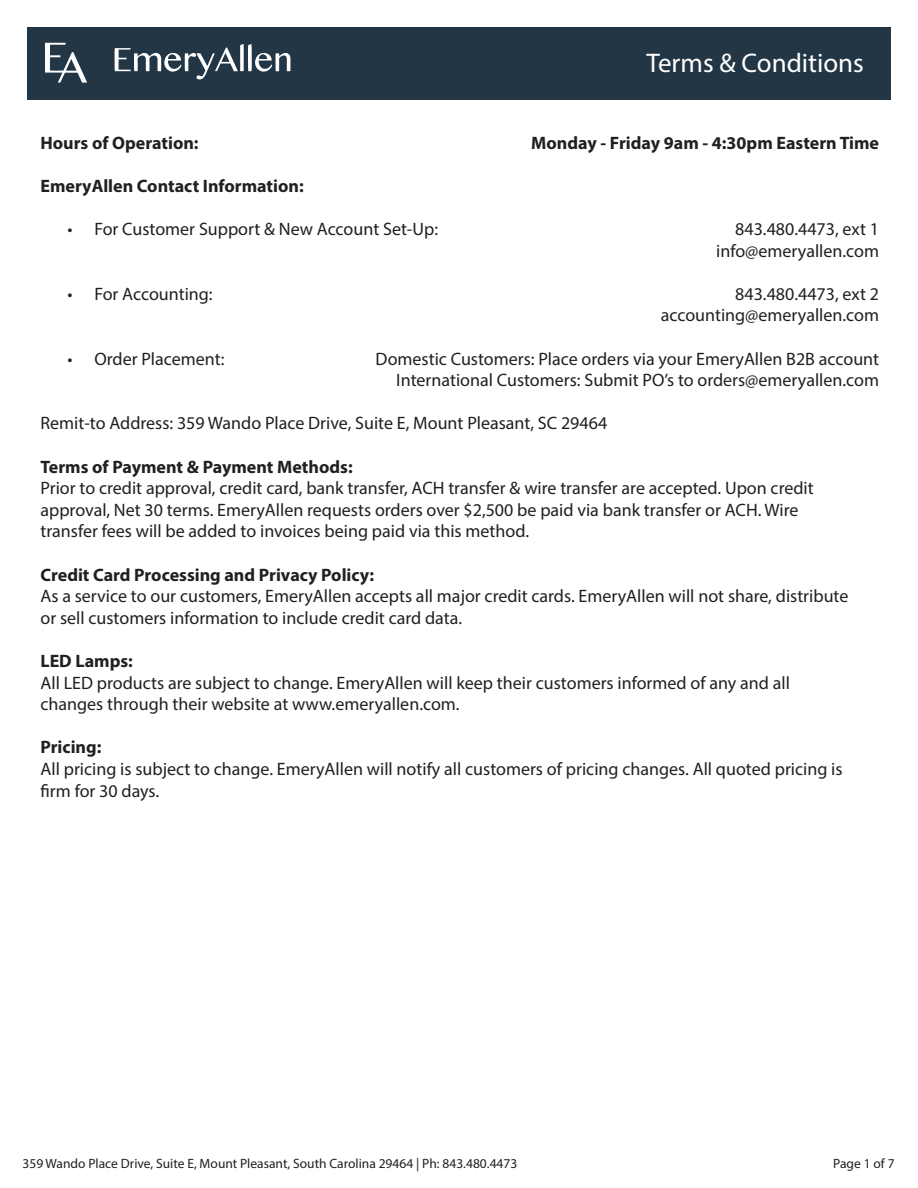
<style>
.page{position:relative;width:918px;height:1188px;background:#fff}
.page>*{position:absolute;margin:0;border:0;box-sizing:border-box;transform-origin:0 0}
.t1{font:27px "Myriad Pro";color:#fff}
.t2{font:18px/21.6px "Myriad Pro";color:#231f20}
.t3{font:700 18px "Myriad Pro";color:#231f20}
.t4{font:13.5px "Myriad Pro";color:#231f20}
</style>
<div class="page">
<div style="left:27px;top:27px;width:864px;height:72px;background:#223645"></div>
<svg style="left:45px;top:43px;width:42px;height:40px"></svg>
<svg style="left:114px;top:44px;width:176px;height:35px"></svg>
<p class="t1" style="left:647px;top:47px;width:219px">Terms &amp; Conditions</p>
<p class="t3" style="left:40px;top:131px;width:160px">Hours of Operation:</p>
<p class="t3" style="left:531px;top:131px;width:349px">Monday - Friday 9am - 4:30pm Eastern Time</p>
<p class="t3" style="left:40px;top:174px;width:265px">EmeryAllen Contact Information:</p>
<p class="t2" style="left:68px;top:218px;width:372px">• For Customer Support &amp; New Account Set-Up:</p>
<p class="t2" style="left:716px;top:218px;width:164px;text-align:right">843.480.4473, ext 1 info@emeryallen.com</p>
<p class="t2" style="left:68px;top:283px;width:147px">• For Accounting:</p>
<p class="t2" style="left:735px;top:283px;width:145px">843.480.4473, ext 2</p>
<p class="t2" style="left:661px;top:304px;width:220px">accounting@emeryallen.com</p>
<p class="t2" style="left:68px;top:347px;width:158px">• Order Placement:</p>
<p class="t2" style="left:376px;top:347px;width:505px;text-align:right">Domestic Customers: Place orders via your EmeryAllen B2B account<br>International Customers: Submit PO’s to orders@emeryallen.com</p>
<p class="t2" style="left:40px;top:412px;width:568px">Remit-to Address: 359 Wando Place Drive, Suite E, Mount Pleasant, SC 29464</p>
<p class="t3" style="left:40px;top:455px;width:314px">Terms of Payment &amp; Payment Methods:</p>
<p class="t2" style="left:40px;top:477px;width:775px">Prior to credit approval, credit card, bank transfer, ACH transfer &amp; wire transfer are accepted. Upon credit approval, Net 30 terms. EmeryAllen requests orders over $2,500 be paid via bank transfer or ACH. Wire transfer fees will be added to invoices being paid via this method.</p>
<p class="t3" style="left:40px;top:563px;width:335px">Credit Card Processing and Privacy Policy:</p>
<p class="t2" style="left:40px;top:585px;width:810px">As a service to our customers, EmeryAllen accepts all major credit cards. EmeryAllen will not share, distribute or sell customers information to include credit card data.</p>
<p class="t3" style="left:40px;top:649px;width:94px">LED Lamps:</p>
<p class="t2" style="left:40px;top:671px;width:751px">All LED products are subject to change. EmeryAllen will keep their customers informed of any and all changes through their website at www.emeryallen.com.</p>
<p class="t3" style="left:40px;top:735px;width:62px">Pricing:</p>
<p class="t2" style="left:40px;top:758px;width:804px">All pricing is subject to change. EmeryAllen will notify all customers of pricing changes. All quoted pricing is firm for 30 days.</p>
<p class="t4" style="left:22px;top:1156px;width:496px">359 Wando Place Drive, Suite E, Mount Pleasant, South Carolina 29464 | Ph: 843.480.4473</p>
<p class="t4" style="left:833px;top:1156px;width:63px">Page 1 of 7</p>
</div>
